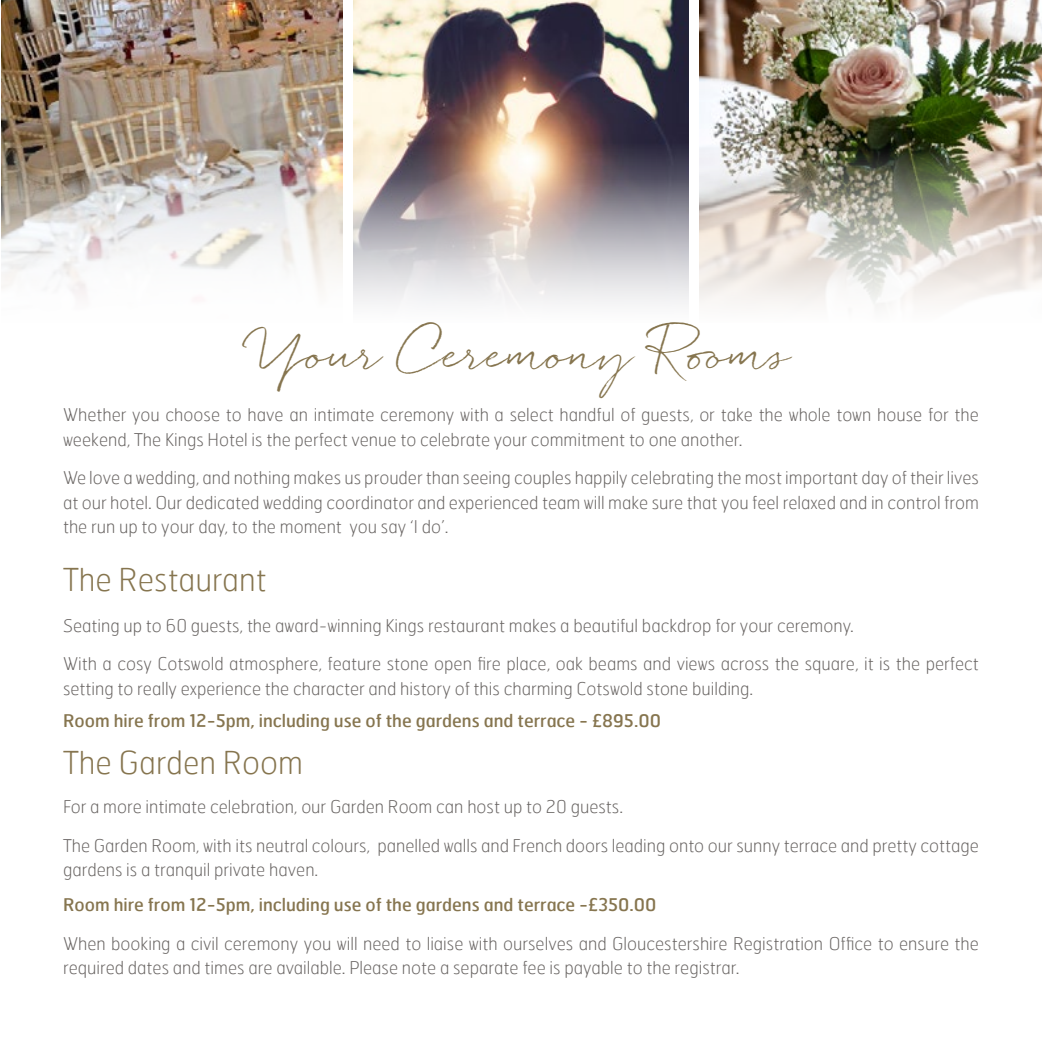
<style>
.page{position:relative;width:1042px;height:1042px;background:#fff}
.page>*{position:absolute;margin:0;border:0;box-sizing:border-box;transform-origin:0 0}
.t1{font:45.5px "Quickpen";color:#86754f}
.t2{font:100 31.5px "Hermes";color:#86754f}
.t3{font:100 17.5px/24.5px "Hermes";color:#696563}
.t4{font:17.5px "Hermes";color:#86754f}
</style>
<div class="page">
<img style="left:353px;top:0;width:336px;height:117px">
<img style="left:699px;top:0;width:343px;height:117px">
<img style="left:1px;top:0;width:341px;height:117px">
<img style="left:1px;top:117px;width:1041px;height:190px">
<h1 class="t1" style="left:250px;top:326px;width:543px">Your Ceremony Rooms</h1>
<p class="t3" style="left:63px;top:402px;width:917px">Whether you choose to have an intimate ceremony with a select handful of guests, or take the whole town house for the weekend, The Kings Hotel is the perfect venue to celebrate your commitment to one another.</p>
<p class="t3" style="left:63px;top:465px;width:917px;text-align:justify">We love a wedding, and nothing makes us prouder than seeing couples happily celebrating the most important day of their lives at our hotel. Our dedicated wedding coordinator and experienced team will make sure that you feel relaxed and in control from the run up to your day, to the moment you say ‘I do’.</p>
<h2 class="t2" style="left:63px;top:560px;width:205px">The Restaurant</h2>
<p class="t3" style="left:63px;top:613px;width:792px">Seating up to 60 guests, the award-winning Kings restaurant makes a beautiful backdrop for your ceremony.</p>
<p class="t3" style="left:63px;top:651px;width:917px">With a cosy Cotswold atmosphere, feature stone open fire place, oak beams and views across the square, it is the perfect setting to really experience the character and history of this charming Cotswold stone building.</p>
<p class="t4" style="left:63px;top:710px;width:599px">Room hire from 12-5pm, including use of the gardens and terrace - £895.00</p>
<h2 class="t2" style="left:63px;top:743px;width:241px">The Garden Room</h2>
<p class="t3" style="left:63px;top:794px;width:561px">For a more intimate celebration, our Garden Room can host up to 20 guests.</p>
<p class="t3" style="left:63px;top:832px;width:917px">The Garden Room, with its neutral colours, panelled walls and French doors leading onto our sunny terrace and pretty cottage gardens is a tranquil private haven.</p>
<p class="t4" style="left:63px;top:893px;width:595px">Room hire from 12-5pm, including use of the gardens and terrace -£350.00</p>
<p class="t3" style="left:63px;top:930px;width:917px">When booking a civil ceremony you will need to liaise with ourselves and Gloucestershire Registration Office to ensure the required dates and times are available. Please note a separate fee is payable to the registrar.</p>
</div>
